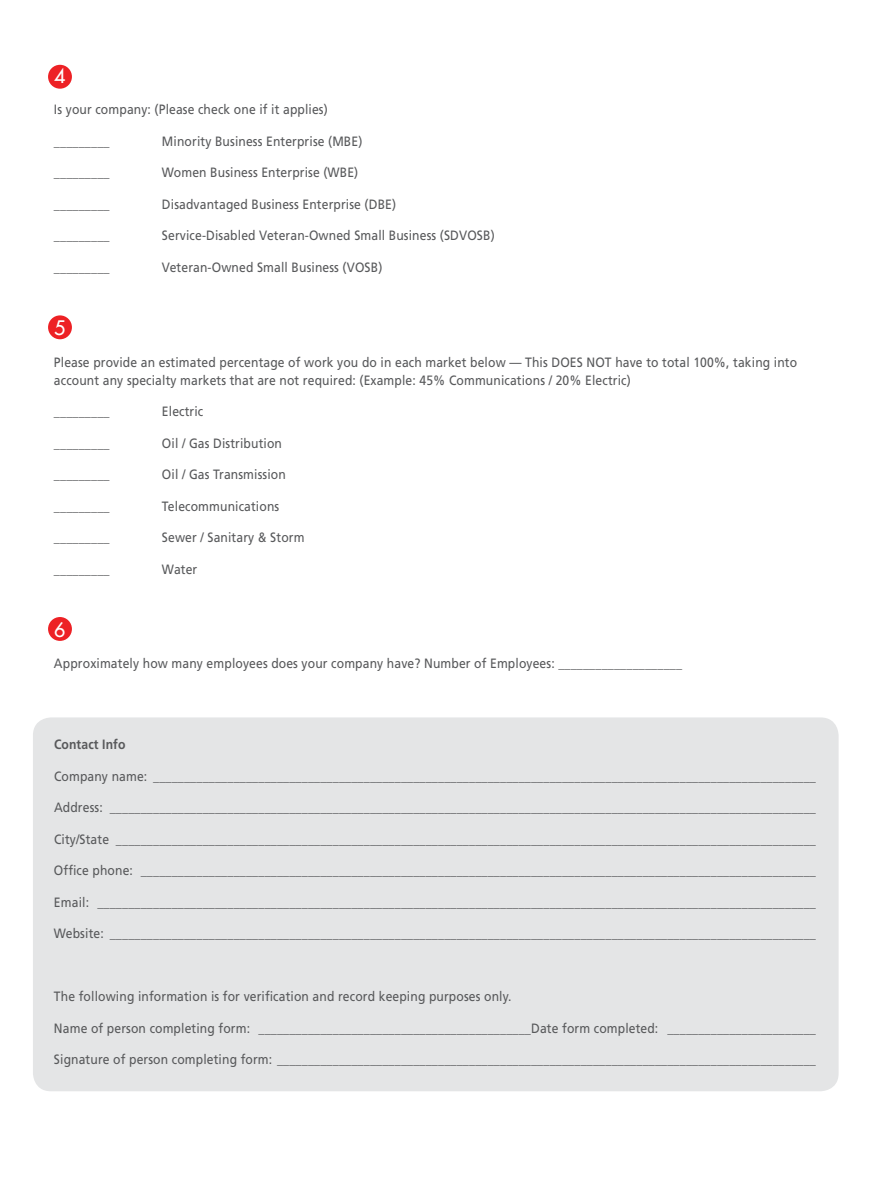
<style>
.page{position:relative;width:891px;height:1202px;background:#fff}
.page>*{position:absolute;margin:0;border:0;box-sizing:border-box;transform-origin:0 0}
.t1{font:19.5px "Futura";color:#fff}
.t2{font:13.5px/18px "Frutiger";letter-spacing:.01em;color:#58595b;scale:.9 1}
.t3{font:700 13.5px "Frutiger";letter-spacing:.01em;color:#58595b;scale:.9 1}
</style>
<div class="page">
<div style="left:33px;top:717px;width:806px;height:374px;background:#e4e5e6;border-radius:18px"></div>
<div style="left:48px;top:617px;width:24px;height:24px;background:#ed2125;border-radius:50%"></div>
<div style="left:48px;top:315px;width:24px;height:24px;background:#ed2125;border-radius:50%"></div>
<div style="left:48px;top:65px;width:24px;height:24px;background:#ed2125;border-radius:50%"></div>
<h1 class="t1" style="left:54px;top:63px;width:13px">4</h1>
<p class="t2" style="left:54px;top:101px;width:306px">Is your company: (Please check one if it applies)</p>
<p class="t2" style="left:54px;top:132px;width:63px">_________</p>
<p class="t2" style="left:162px;top:132px;width:224px">Minority Business Enterprise (MBE)</p>
<p class="t2" style="left:54px;top:164px;width:63px">_________</p>
<p class="t2" style="left:162px;top:164px;width:220px">Women Business Enterprise (WBE)</p>
<p class="t2" style="left:54px;top:195px;width:63px">_________</p>
<p class="t2" style="left:162px;top:195px;width:262px">Disadvantaged Business Enterprise (DBE)</p>
<p class="t2" style="left:54px;top:227px;width:63px">_________</p>
<p class="t2" style="left:162px;top:227px;width:371px">Service-Disabled Veteran-Owned Small Business (SDVOSB)</p>
<p class="t2" style="left:54px;top:258px;width:63px">_________</p>
<p class="t2" style="left:162px;top:258px;width:246px">Veteran-Owned Small Business (VOSB)</p>
<h1 class="t1" style="left:54px;top:315px;width:13px">5</h1>
<p class="t2" style="left:54px;top:353px;width:827px">Please provide an estimated percentage of work you do in each market below — This DOES NOT have to total 100%, taking into account any specialty markets that are not required: (Example: 45% Communications / 20% Electric)</p>
<p class="t2" style="left:54px;top:402px;width:63px">_________</p>
<p class="t2" style="left:162px;top:402px;width:47px">Electric</p>
<p class="t2" style="left:54px;top:434px;width:63px">_________</p>
<p class="t2" style="left:54px;top:465px;width:63px">_________</p>
<p class="t2" style="left:54px;top:497px;width:63px">_________</p>
<p class="t2" style="left:162px;top:434px;width:135px">Oil / Gas Distribution</p>
<p class="t2" style="left:162px;top:465px;width:139px">Oil / Gas Transmission</p>
<p class="t2" style="left:162px;top:497px;width:132px">Telecommunications</p>
<p class="t2" style="left:54px;top:528px;width:63px">_________</p>
<p class="t2" style="left:162px;top:528px;width:160px">Sewer / Sanitary &amp; Storm</p>
<p class="t2" style="left:162px;top:560px;width:41px">Water</p>
<h1 class="t1" style="left:54px;top:617px;width:13px">6</h1>
<p class="t2" style="left:54px;top:654px;width:699px">Approximately how many employees does your company have? Number of Employees: ____________________</p>
<p class="t3" style="left:54px;top:736px;width:81px">Contact Info</p>
<p class="t2" style="left:54px;top:767px;width:848px">Company name: ___________________________________________________________________________________________________________</p>
<p class="t2" style="left:54px;top:798px;width:848px">Address: __________________________________________________________________________________________________________________</p>
<p class="t2" style="left:54px;top:830px;width:848px">City/State _________________________________________________________________________________________________________________</p>
<p class="t2" style="left:54px;top:861px;width:848px">Office phone: _____________________________________________________________________________________________________________</p>
<p class="t2" style="left:54px;top:893px;width:848px">Email: ____________________________________________________________________________________________________________________</p>
<p class="t2" style="left:54px;top:924px;width:848px">Website: __________________________________________________________________________________________________________________</p>
<p class="t2" style="left:54px;top:987px;width:510px">The following information is for verification and record keeping purposes only.</p>
<p class="t2" style="left:54px;top:1019px;width:848px">Name of person completing form: ____________________________________________Date form completed: ________________________</p>
<p class="t2" style="left:54px;top:1050px;width:848px">Signature of person completing form: _______________________________________________________________________________________</p>
</div>
